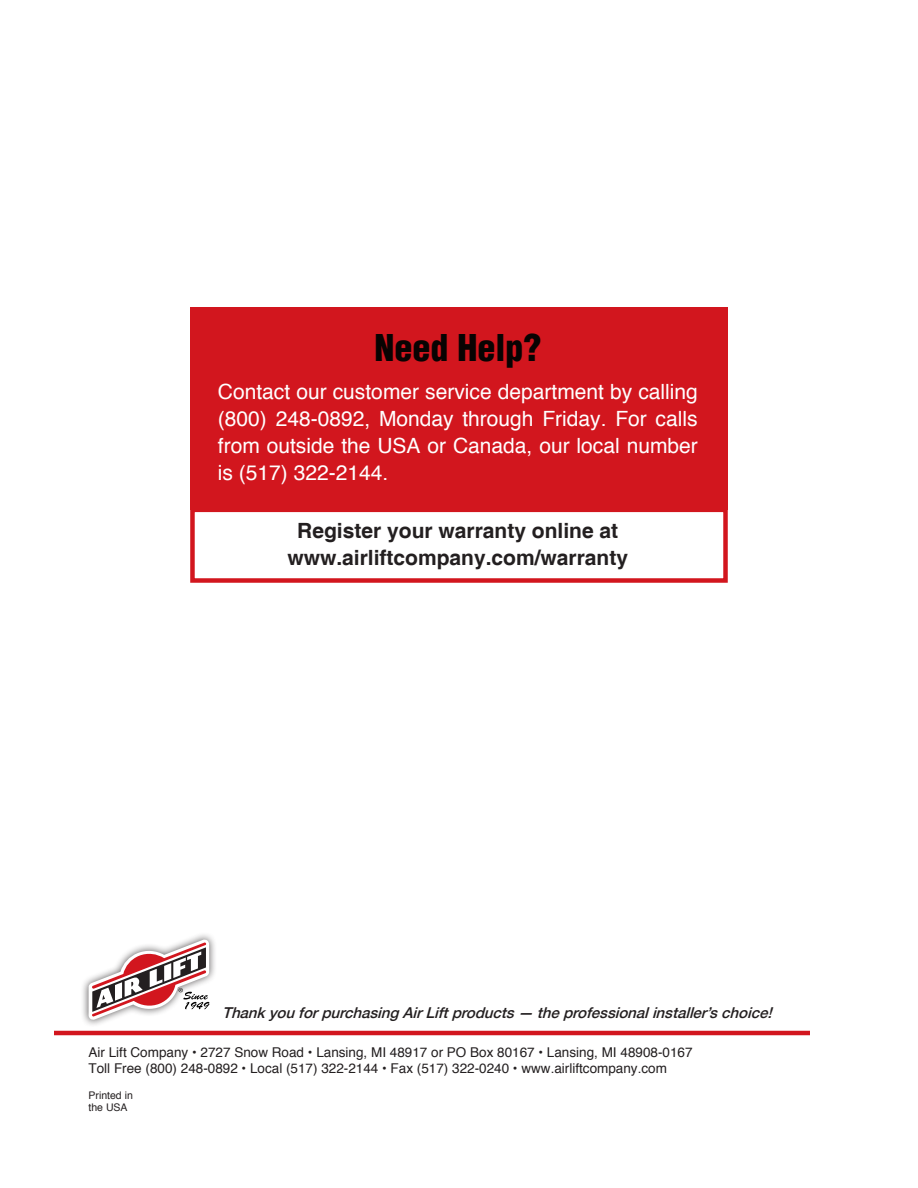
<style>
.page{position:relative;width:918px;height:1188px;background:#fff}
.page>*{position:absolute;margin:0;border:0;box-sizing:border-box;transform-origin:0 0}
.Section_Header{font:900 condensed 36px "Helvetica";color:#080302}
.section_subhead{font:21px/27px "Helvetica";color:#fff;text-align:justify}
.section_subhead-2{font:700 21px "Helvetica";color:#231f20}
.t1{font:italic 500 15px "Helvetica 65";color:#231f20}
.t2{font:13.5px "Helvetica";color:#231f20}
.t3{font:10.5px/12.6px "Helvetica";color:#231f20}
</style>
<div class="page">
<hr style="left:54px;top:1031px;width:756px;height:4px;background:#d2161e">
<div style="left:190px;top:307px;width:538px;height:202px;background:#d2161e"></div>
<div style="left:190px;top:508px;width:538px;height:75px;background:#fff;border:4px solid #d2161e"></div>
<div style="left:80px;top:932px;width:137px;height:95px;background:#231f20;opacity:.75"></div>
<svg style="left:89px;top:939px;width:120px;height:81px"></svg>
<p class="Section_Header" style="left:374px;top:325px;width:169px">Need Help?</p>
<p class="section_subhead" style="left:218px;top:378px;width:482px">Contact our customer service department by calling (800) 248-0892, Monday through Friday. For calls from outside the USA or Canada, our local number is (517) 322-2144.</p>
<p class="section_subhead-2" style="left:297px;top:518px;width:322px">Register your warranty online at</p>
<p class="section_subhead-2" style="left:287px;top:545px;width:342px">www.airliftcompany.com/warranty</p>
<p class="t1" style="left:222px;top:1004px;width:556px">Thankyouforpurchasing AirLiftproducts— theprofessionalinstaller’schoice!</p>
<p class="t2" style="left:89px;top:1043px;width:605px">Air Lift Company • 2727 Snow Road • Lansing, MI 48917 or PO Box 80167 • Lansing, MI 48908-0167</p>
<p class="t2" style="left:89px;top:1060px;width:580px">Toll Free (800) 248-0892 • Local (517) 322-2144 • Fax (517) 322-0240 • www. airliftcompany. com</p>
<p class="t3" style="left:89px;top:1089px;width:46px">Printed in the USA</p>
</div>
